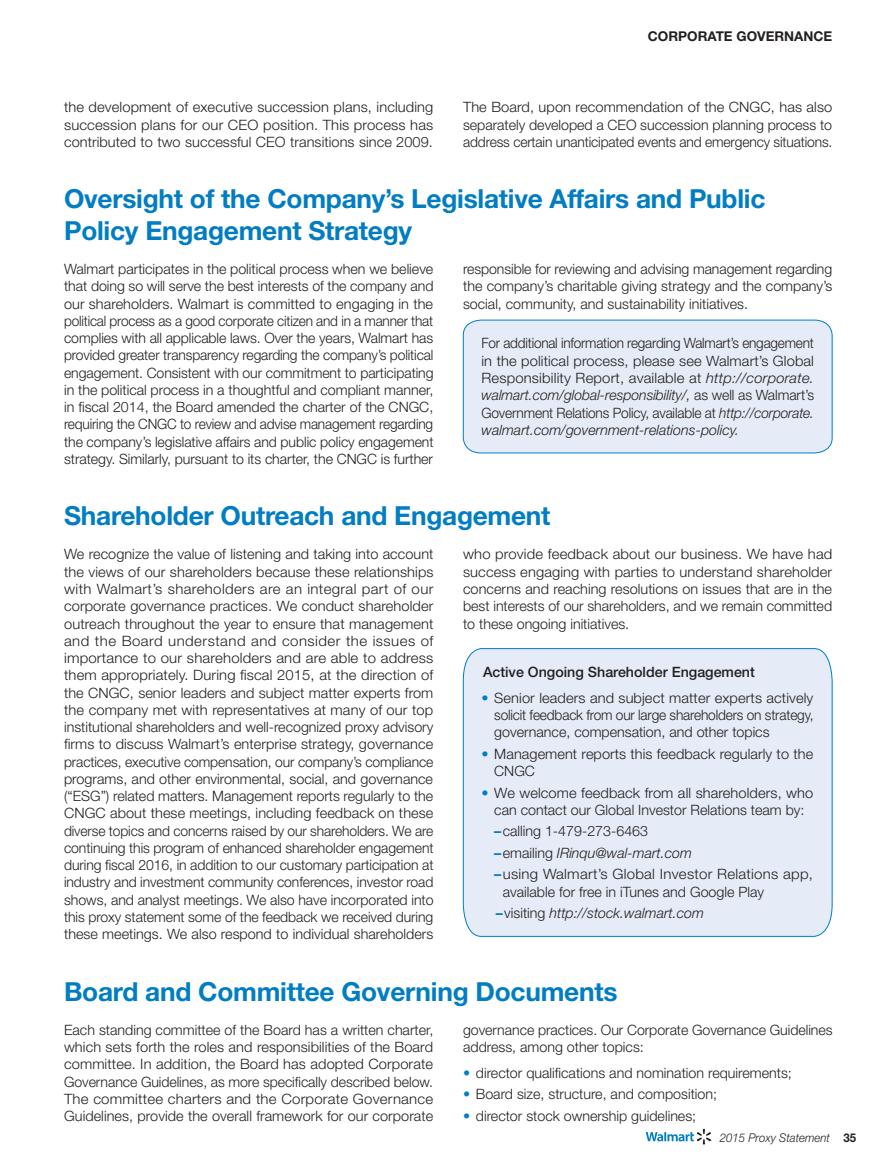
<style>
.page{position:relative;width:892px;height:1162px;background:#fff}
.page>*{position:absolute;margin:0;border:0;box-sizing:border-box;transform-origin:0 0}
.t1{font:700 26.25px/31.5px "Helvetica Neue LT Std";letter-spacing:-.01em;color:#007dc3}
.t2{font:300 14.25px/17.2px "Helvetica Neue LT Std";color:#231f20;text-align:justify}
.t3{font:300 14.25px/17.2px "Helvetica Neue LT Std";color:#231f20;text-align:justify;scale:.95 1}
.t4{font:300 14.25px/17.2px "Helvetica Neue LT Std";color:#231f20;text-align:justify;scale:1.04 1}
.t5{font:500 14.25px "Helvetica Neue LT Std";color:#231f20}
.t6{font:700 13.5px "Helvetica Neue LT Std";color:#231f20}
.t7{font:italic 300 12px "Helvetica Neue LT Std";color:#231f20;scale:.95 1}
.s1{font-style:italic}
.s2{font-weight:700;color:#007dc3}
.s3{font-weight:700;font-style:normal}
</style>
<div class="page">
<svg style="left:645px;top:1128px;width:67px;height:16px"></svg>
<div style="left:462px;top:319px;width:370px;height:134px;background:#e5ebf7"></div>
<div style="left:462px;top:648px;width:370px;height:288px;background:#e5ebf7"></div>
<svg style="left:482px;top:695px;width:5px;height:5px"></svg>
<svg style="left:482px;top:751px;width:5px;height:5px"></svg>
<svg style="left:482px;top:789px;width:5px;height:5px"></svg>
<p class="t6" style="left:647px;top:32px;width:186px">CORPORATE GOVERNANCE</p>
<p class="t2" style="left:64px;top:100px;width:371px">the development of executive succession plans, including succession plans for our CEO position. This process has contributed to two successful CEO transitions since 2009.</p>
<p class="t2" style="left:463px;top:100px;width:370px">The Board, upon recommendation of the CNGC, has also separately developed a CEO succession planning process to address certain unanticipated events and emergency situations.</p>
<h1 class="t1" style="left:64px;top:186px;width:702px">Oversight of the Company’s Legislative Affairs and Public<br>Policy Engagement Strategy</h1>
<p class="t2" style="left:64px;top:262px;width:371px">Walmart participates in the political process when we believe that doing so will serve the best interests of the company and our shareholders. Walmart is committed to engaging in the political process as a good corporate citizen and in a manner that complies with all applicable laws. Over the years, Walmart has provided greater transparency regarding the company’s political engagement. Consistent with our commitment to participating in the political process in a thoughtful and compliant manner, in fiscal 2014, the Board amended the charter of the CNGC, requiring the CNGC to review and advise management regarding the company’s legislative affairs and public policy engagement strategy. Similarly, pursuant to its charter, the CNGC is further</p>
<p class="t2" style="left:463px;top:262px;width:371px">responsible for reviewing and advising management regarding the company’s charitable giving strategy and the company’s social, community, and sustainability initiatives.</p>
<p class="t3" style="left:481px;top:336px;width:351px">For additional information regarding Walmart’s engagement in the political process, please see Walmart’s Global Responsibility Report, available at <span class="s1">http://corporate. walmart.com/global-responsibility/,</span> as well as Walmart’s Government Relations Policy, available at <span class="s1">http://corporate. walmart.com/government-relations-policy.</span></p>
<h1 class="t1" style="left:64px;top:503px;width:487px">Shareholder Outreach and Engagement</h1>
<p class="t2" style="left:64px;top:547px;width:371px">We recognize the value of listening and taking into account the views of our shareholders because these relationships with Walmart’s shareholders are an integral part of our corporate governance practices. We conduct shareholder outreach throughout the year to ensure that management and the Board understand and consider the issues of importance to our shareholders and are able to address them appropriately. During fiscal 2015, at the direction of the CNGC, senior leaders and subject matter experts from the company met with representatives at many of our top institutional shareholders and well-recognized proxy advisory firms to discuss Walmart’s enterprise strategy, governance practices, executive compensation, our company’s compliance programs, and other environmental, social, and governance (“ESG”) related matters. Management reports regularly to the CNGC about these meetings, including feedback on these diverse topics and concerns raised by our shareholders. We are continuing this program of enhanced shareholder engagement during fiscal 2016, in addition to our customary participation at industry and investment community conferences, investor road shows, and analyst meetings. We also have incorporated into this proxy statement some of the feedback we received during these meetings. We also respond to individual shareholders</p>
<p class="t4" style="left:463px;top:547px;width:356px">who provide feedback about our business. We have had success engaging with parties to understand shareholder concerns and reaching resolutions on issues that are in the best interests of our shareholders, and we remain committed to these ongoing initiatives.</p>
<p class="t5" style="left:483px;top:666px;width:273px">Active Ongoing Shareholder Engagement</p>
<p class="t2" style="left:494px;top:690px;width:320px">Senior leaders and subject matter experts actively solicit feedback from our large shareholders on strategy, governance, compensation, and other topics</p>
<p class="t2" style="left:494px;top:746px;width:320px">Management reports this feedback regularly to the<br>CNGC</p>
<p class="t2" style="left:494px;top:785px;width:320px">We welcome feedback from all shareholders, who can contact our Global Investor Relations team by:</p>
<p class="t2" style="left:494px;top:822px;width:320px;line-height:21.5px;text-align:left"><span class="s2">–</span>calling 1-479-273-6463<br><span class="s2">–</span>emailing <span class="s1">IRinqu@wal-mart.com<br></span><span class="s2">–</span>using Walmart’s Global Investor Relations app,</p>
<p class="t2" style="left:495px;top:882px;width:270px;line-height:21.5px;text-indent:7px">available for free in iTunes and Google Play <span class="s2">–</span>visiting <span class="s1">http://stock.walmart.com</span></p>
<h1 class="t1" style="left:64px;top:978px;width:554px">Board and Committee Governing Documents</h1>
<p class="t2" style="left:64px;top:1022px;width:370px">Each standing committee of the Board has a written charter, which sets forth the roles and responsibilities of the Board committee. In addition, the Board has adopted Corporate Governance Guidelines, as more specifically described below.<br>The committee charters and the Corporate Governance Guidelines, provide the overall framework for our corporate</p>
<p class="t2" style="left:463px;top:1022px;width:371px">governance practices. Our Corporate Governance Guidelines address, among other topics:</p>
<p class="t2" style="left:475px;top:1063px;width:317px;line-height:21.5px;text-align:left">director qualifications and nomination requirements;<br>Board size, structure, and composition;<br>director stock ownership guidelines;</p>
<p class="t7" style="left:719px;top:1132px;width:145px">2015 Proxy Statement <span class="s3">35</span></p>
</div>
